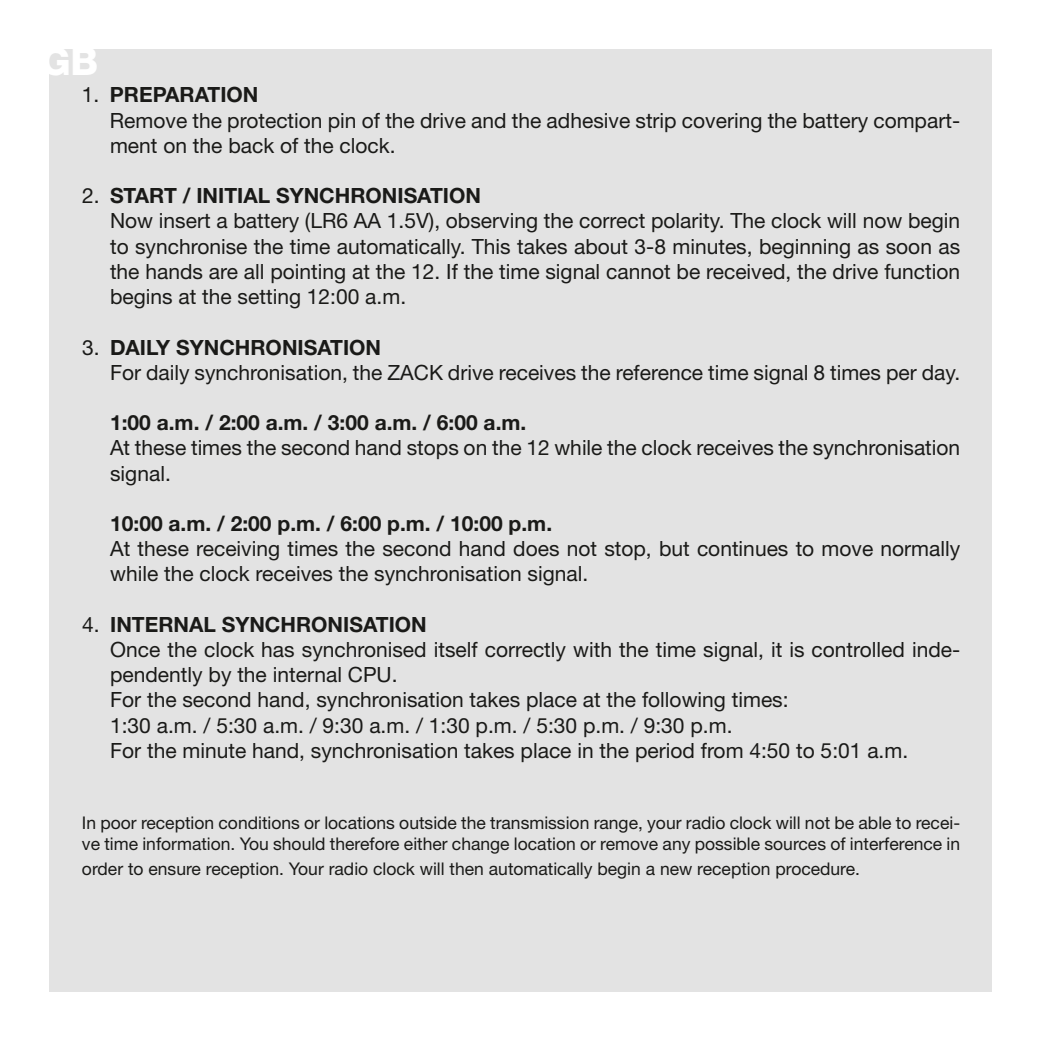
<style>
.page{position:relative;width:1042px;height:1042px;background:#fff}
.page>*{position:absolute;margin:0;border:0;box-sizing:border-box;transform-origin:0 0}
.t1{font:800 38.5px "Helvetica Neue";color:#fff}
.t2{font:21px/25.2px "Helvetica Neue";color:#1a1a18}
.t3{font:700 21px "Helvetica Neue";color:#1a1a18}
.t4{font:17.5px/21px "Helvetica Neue";color:#1a1a18}
.s1{font-weight:700}
</style>
<div class="page">
<div style="left:50px;top:49px;width:942px;height:943px;background:#e3e3e3"></div>
<h1 class="t1" style="left:41px;top:38px;width:59px">GB</h1>
<p class="t2" style="left:110px;top:82px;width:852px;text-indent:-28px">1. <span class="s1">PREPARATION<br></span>Remove the protection pin of the drive and the adhesive strip covering the battery compart&shy;ment on the back of the clock.</p>
<p class="t2" style="left:110px;top:183px;width:852px;text-indent:-28px">2. <span class="s1">START / INITIAL SYNCHRONISATION<br></span>Now insert a battery (LR6 AA 1.5V), observing the correct polarity. The clock will now begin to synchronise the time automatically. This takes about 3-8 minutes, beginning as soon as the hands are all pointing at the 12. If the time signal cannot be received, the drive function begins at the setting 12:00 a.m.</p>
<p class="t2" style="left:110px;top:334px;width:851px;text-indent:-28px">3. <span class="s1">DAILY SYNCHRONISATION<br></span>For daily synchronisation, the ZACK drive receives the reference time signal 8 times per day.</p>
<p class="t3" style="left:110px;top:410px;width:418px">1:00 a.m. / 2:00 a.m. / 3:00 a.m. / 6:00 a.m.</p>
<p class="t2" style="left:110px;top:435px;width:852px">At these times the second hand stops on the 12 while the clock receives the synchronisation signal.</p>
<p class="t3" style="left:110px;top:510px;width:443px">10:00 a.m. / 2:00 p.m. / 6:00 p.m. / 10:00 p.m.</p>
<p class="t2" style="left:110px;top:536px;width:851px">At these receiving times the second hand does not stop, but continues to move normally while the clock receives the synchronisation signal.</p>
<p class="t2" style="left:110px;top:611px;width:851px;text-indent:-28px">4. <span class="s1">INTERNAL SYNCHRONISATION<br></span>Once the clock has synchronised itself correctly with the time signal, it is controlled inde&shy;pendently by the internal CPU.<br>For the second hand, synchronisation takes place at the following times:<br>1:30 a.m. / 5:30 a.m. / 9:30 a.m. / 1:30 p.m. / 5:30 p.m. / 9:30 p.m.<br>For the minute hand, synchronisation takes place in the period from 4:50 to 5:01 a.m.</p>
<p class="t4" style="left:82px;top:812px;width:880px">In poor reception conditions or locations outside the transmission range, your radio clock will not be able to recei&shy;ve time information. You should therefore either change location or remove any possible sources of interference in</p>
<p class="t4" style="left:82px;top:858px;width:779px">order to ensure reception. Your radio clock will then automatically begin a new reception procedure.</p>
</div>
